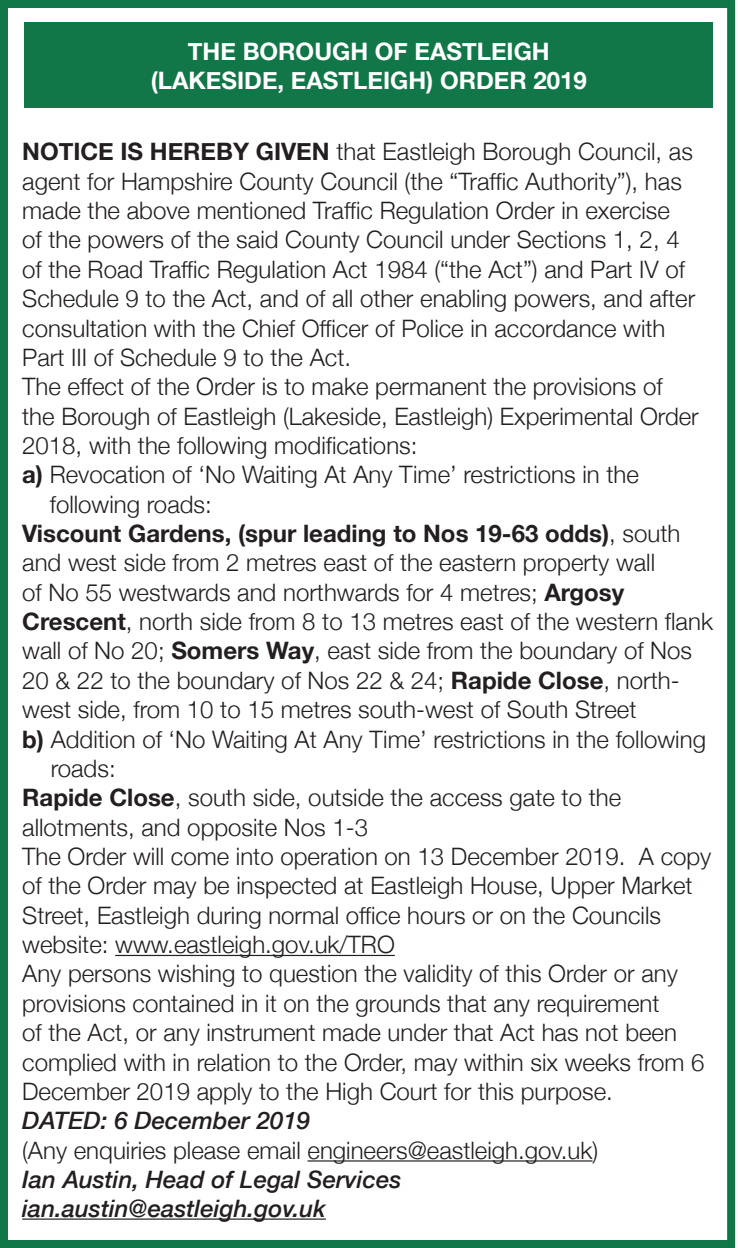
<style>
.page{position:relative;width:738px;height:1248px;background:#fff}
.page>*{position:absolute;margin:0;border:0;box-sizing:border-box;transform-origin:0 0}
.Helvetica_Light_6pt{font:300 24px/29.2px "Helvetica Neue";color:#231f20}
.Helvetica_Light_6pt-2{font:italic 500 24px "Helvetica Neue";color:#231f20}
.Bold_White_header_6p{font:700 24px/28.8px "Helvetica Neue";color:#fff;text-align:center}
.s1{font-weight:700}
</style>
<div class="page">
<hr style="left:115px;top:954px;width:279px;height:2px;background:#231f20">
<hr style="left:307px;top:1160px;width:285px;height:1px;background:#231f20">
<hr style="left:22px;top:1218px;width:303px;height:1px;background:#231f20">
<div style="left:0;top:0;width:734px;height:1247px;border:8px solid #127748"></div>
<div style="left:25px;top:23px;width:687px;height:85px;background:#127748"></div>
<p class="Bold_White_header_6p" style="left:151px;top:37px;width:437px">THE BOROUGH OF EASTLEIGH (LAKESIDE, EASTLEIGH) ORDER 2019</p>
<p class="Helvetica_Light_6pt" style="left:22px;top:135px;width:674px"><span class="s1">NOTICE IS HEREBY GIVEN</span> that Eastleigh Borough Council, as agent for Hampshire County Council (the “Traffic Authority”), has made the above mentioned Traffic Regulation Order in exercise of the powers of the said County Council under Sections 1, 2, 4 of the Road Traffic Regulation Act 1984 (“the Act”) and Part IV of Schedule 9 to the Act, and of all other enabling powers, and after consultation with the Chief Officer of Police in accordance with Part III of Schedule 9 to the Act.</p>
<p class="Helvetica_Light_6pt" style="left:22px;top:370px;width:677px">The effect of the Order is to make permanent the provisions of the Borough of Eastleigh (Lakeside, Eastleigh) Experimental Order<br>2018, with the following modifications:</p>
<p class="Helvetica_Light_6pt" style="left:50px;top:458px;width:590px;text-indent:-28px"><span class="s1">a)</span> Revocation of ‘No Waiting At Any Time’ restrictions in the following roads:</p>
<p class="Helvetica_Light_6pt" style="left:22px;top:517px;width:691px"><span class="s1">Viscount Gardens, (spur leading to Nos 19-63 odds)</span>, south and west side from 2 metres east of the eastern property wall<br>of No 55 westwards and northwards for 4 metres; <span class="s1">Argosy Crescent</span>, north side from 8 to 13 metres east of the western flank wall of No 20; <span class="s1">Somers Way</span>, east side from the boundary of Nos 20 &amp; 22 to the boundary of Nos 22 &amp; 24; <span class="s1">Rapide Close</span>, north&shy;west side, from 10 to 15 metres south-west of South Street</p>
<p class="Helvetica_Light_6pt" style="left:51px;top:722px;width:656px;text-indent:-28px"><span class="s1">b)</span> Addition of ‘No Waiting At Any Time’ restrictions in the following roads:</p>
<p class="Helvetica_Light_6pt" style="left:22px;top:781px;width:600px"><span class="s1">Rapide Close</span>, south side, outside the access gate to the allotments, and opposite Nos 1-3</p>
<p class="Helvetica_Light_6pt" style="left:22px;top:840px;width:690px">The Order will come into operation on 13 December 2019. A copy of the Order may be inspected at Eastleigh House, Upper Market Street, Eastleigh during normal office hours or on the Councils website: www.eastleigh.gov.uk/TRO</p>
<p class="Helvetica_Light_6pt" style="left:22px;top:957px;width:683px">Any persons wishing to question the validity of this Order or any provisions contained in it on the grounds that any requirement<br>of the Act, or any instrument made under that Act has not been complied with in relation to the Order, may within six weeks from 6<br>December 2019 apply to the High Court for this purpose.</p>
<p class="Helvetica_Light_6pt-2" style="left:22px;top:1099px;width:289px">DATED: 6 December 2019</p>
<p class="Helvetica_Light_6pt" style="left:22px;top:1133px;width:577px">(Any enquiries please email engineers@eastleigh.gov.uk)</p>
<p class="Helvetica_Light_6pt-2" style="left:22px;top:1158px;width:380px">Ian Austin, Head of Legal Services</p>
<p class="Helvetica_Light_6pt-2" style="left:22px;top:1187px;width:305px">ian.austin@eastleigh.gov.uk</p>
</div>
